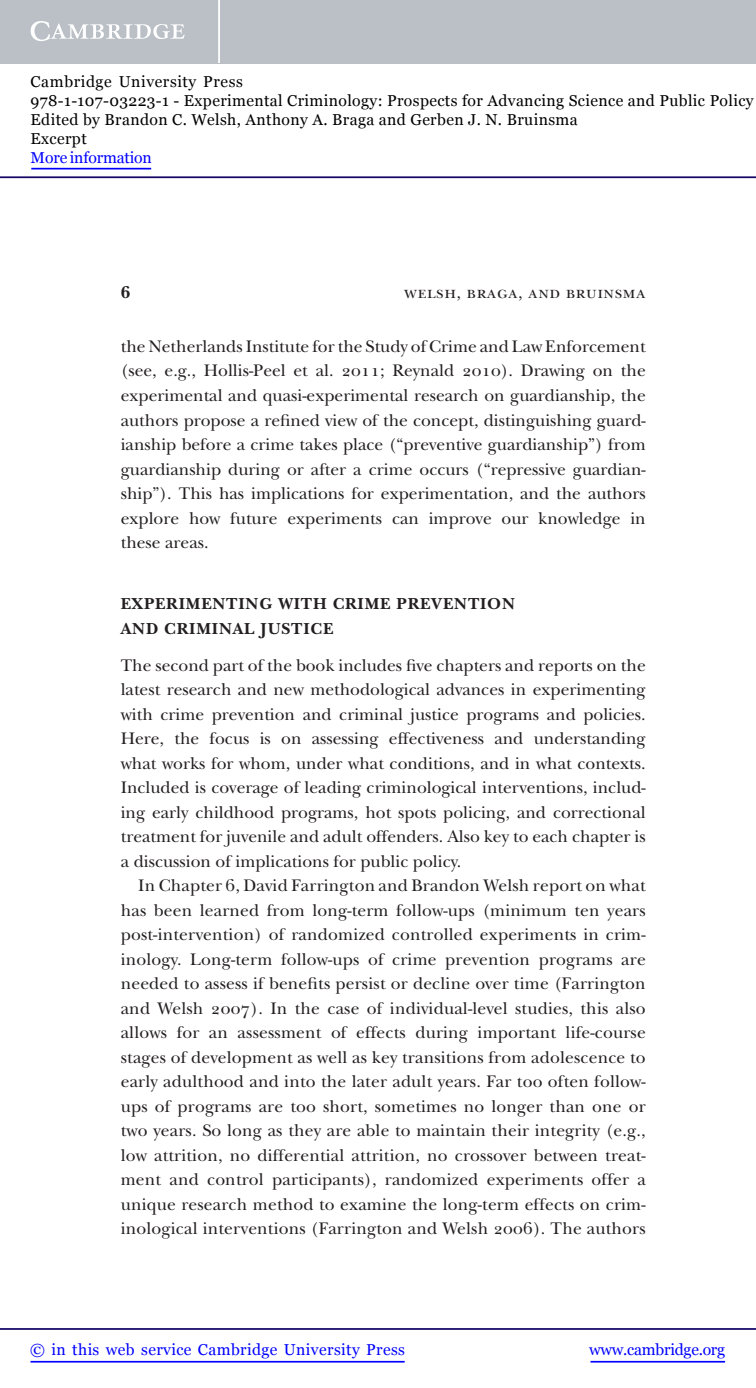
<style>
.page{position:relative;width:756px;height:1388px;background:#fff}
.page>*{position:absolute;margin:0;border:0;box-sizing:border-box;transform-origin:0 0}
.t1{font:17.5px/24.5px "New Baskerville Std";color:#231f20;text-align:justify}
.t2{font:17.5px "New Baskerville Std";letter-spacing:.025em;color:#231f20}
.t3{font:700 17.5px "New Baskerville Std";color:#231f20}
.t4{font:700 16.62px/24.5px "New Baskerville Std";letter-spacing:.05em;color:#231f20}
.t5{font:15.75px/18.9px "Georgia";letter-spacing:.025em;color:#000}
.t6{font:15.75px "Georgia";letter-spacing:.025em;color:#00f}
.t7{font:15.75px "Georgia";letter-spacing:-.015em;color:#00f}
.t8{font:15.75px "Georgia";letter-spacing:-.01em;color:#00f}
</style>
<div class="page">
<hr style="left:591px;top:1361px;width:134px;height:1px;background:#00f">
<hr style="left:0;top:1328px;width:756px;height:2px;background:#150666">
<hr style="left:31px;top:1361px;width:374px;height:1px;background:#00f">
<div style="left:0;top:0;width:756px;height:63px;background:#bac0c6"></div>
<svg style="left:31px;top:21px;width:154px;height:20px"></svg>
<hr style="left:218px;top:0;width:2px;height:63px;background:#fff">
<hr style="left:0;top:176px;width:756px;height:2px;background:#150666">
<hr style="left:31px;top:168px;width:120px;height:1px;background:#00f">
<p class="t5" style="left:31px;top:72px;width:725px">Cambridge University Press<br>978-1-107-03223-1 - Experimental Criminology: Prospects for Advancing Science and Public Policy Edited by Brandon C. Welsh, Anthony A. Braga and Gerben J. N. Bruinsma<br>Excerpt</p>
<p class="t8" style="left:31px;top:148px;width:123px">More information</p>
<p class="t3" style="left:121px;top:286px;width:11px">6</p>
<p class="t2" style="left:404px;top:286px;width:243px">Welsh, Braga, and Bruinsma</p>
<p class="t1" style="left:121px;top:336px;width:527px">the Netherlands Institute for the Study of Crime and Law Enforcement (see, e.g., Hollis- Peel et al. 2011 ; Reynald 2010 ). Drawing on the experimental and quasi- experimental research on guardianship, the authors propose a refined view of the concept, distinguishing guard&shy;ianship before a crime takes place (“preventive guardianship”) from guardianship during or after a crime occurs (“repressive guardian&shy;ship”). This has implications for experimentation, and the authors explore how future experiments can improve our knowledge in these areas.</p>
<p class="t4" style="left:121px;top:593px;width:396px">EXPERIMENTING WITH CRIME PREVENTION<br>AND CRIMINAL JUSTICE</p>
<p class="t1" style="left:121px;top:654px;width:527px">The second part of the book includes five chapters and reports on the latest research and new methodological advances in experimen ting with crime prevention and criminal justice programs and policies.<br>Here, the focus is on assessing effectiveness and understanding what works for whom, under what conditions, and in what contexts.<br>Included is coverage of leading criminological interventions, includ&shy;ing early childhood programs, hot spots policing, and correctional treatment for juvenile and adult offenders. Also key to each chapter is a discussion of implications for public policy.</p>
<p class="t1" style="left:121px;top:875px;width:527px;text-indent:18px">In Chapter 6, David Farrington and Brandon Welsh report on what has been learned from long- term follow- ups (minimum ten years post- intervention) of randomized controlled experiments in crim&shy;inology. Long- term follow- ups of crime prevention programs are needed to assess if benefits persist or decline over time (Farrington and Welsh 2007 ). In the case of individual- level studies, this also allows for an assessment of effects during important life- course stages of development as well as key transitions from adolescence to early adulthood and into the later adult years. Far too often follow&shy;ups of programs are too short, sometimes no longer than one or two years. So long as they are able to maintain their integrity (e.g., low attrition, no differential attrition, no crossover between treat&shy;ment and control participants), randomized experiments offer a unique research method to examine the long- term effects on crim&shy;inological interventions (Farrington and Welsh 2006 ). The authors</p>
<p class="t6" style="left:30px;top:1340px;width:376px">© in this web service Cambridge University Press</p>
<p class="t7" style="left:589px;top:1340px;width:137px">www.cambridge.org</p>
</div>
